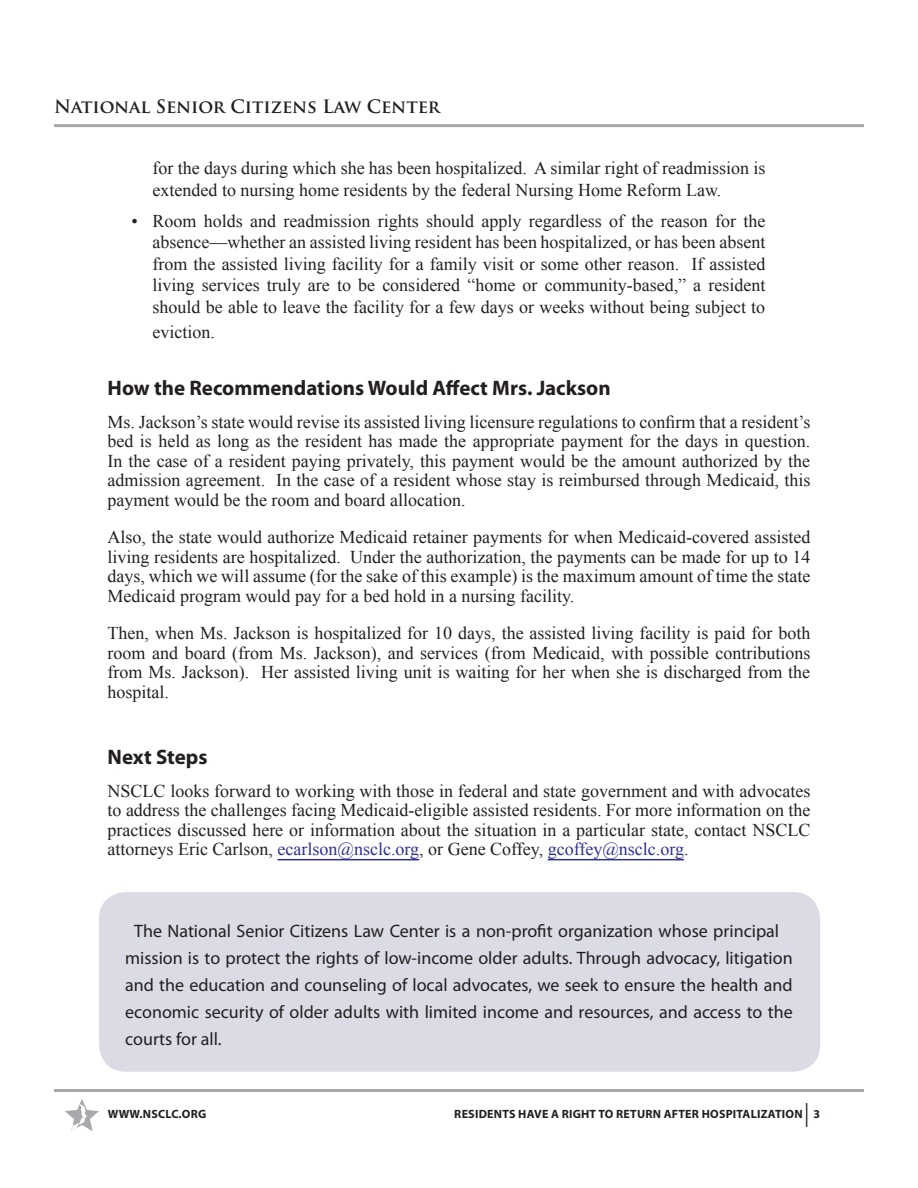
<style>
.page{position:relative;width:918px;height:1188px;background:#fff}
.page>*{position:absolute;margin:0;border:0;box-sizing:border-box;transform-origin:0 0}
.Subhead_1{font:700 21px "Myriad Pro";color:#231f20}
.Body{font:18px/19.5px "Times New Roman";color:#231f20;text-align:justify}
.Body_Bulleted_List{font:18px/21.6px "Times New Roman";color:#231f20;text-align:justify}
.Body-2{font:18px/27px "Myriad Pro";color:#231f20}
.footnote{font:18px/21.6px "Times New Roman";color:#231f20}
.t1{font:700 18px "Trajan Pro";color:#231f20}
.t2{font:700 12px "Myriad Pro";letter-spacing:.15em;color:#231f20}
.t3{font:700 12px "Myriad Pro";letter-spacing:.02em;color:#231f20}
.s1{color:#2e3092}
.s2{font-size:24px}
</style>
<div class="page">
<hr style="left:54px;top:124px;width:810px;height:3px;background:#a8a9ad">
<hr style="left:54px;top:1089px;width:810px;height:3px;background:#a8a9ad">
<svg style="left:65px;top:1099px;width:34px;height:32px"></svg>
<hr style="left:278px;top:859px;width:141px;height:1px;background:#2e3092">
<hr style="left:548px;top:859px;width:136px;height:1px;background:#2e3092">
<div style="left:99px;top:892px;width:721px;height:180px;background:#dadbe4;border-radius:27px"></div>
<p class="t1" style="left:54px;top:95px;width:388px">National Senior Citizens Law Center</p>
<p class="footnote" style="left:153px;top:157px;width:614px">for the days during which she has been hospitalized. A similar right of readmission is extended to nursing home residents by the federal Nursing Home Reform Law.</p>
<p class="Body_Bulleted_List" style="left:153px;top:210px;width:614px;text-indent:-21px">• Room holds and readmission rights should apply regardless of the reason for the absence—whether an assisted living resident has been hospitalized, or has been absent from the assisted living facility for a family visit or some other reason. If assisted living services truly are to be considered “home or community-based,” a resident should be able to leave the facility for a few days or weeks without being subject to</p>
<p class="Body_Bulleted_List" style="left:153px;top:321px;width:64px">eviction.</p>
<p class="Subhead_1" style="left:108px;top:374px;width:505px">How the Recommendations Would Affect Mrs. Jackson</p>
<p class="Body" style="left:108px;top:412px;width:704px">Ms. Jackson’s state would revise its assisted living licensure regulations to confirm that a resident’s bed is held as long as the resident has made the appropriate payment for the days in question.<br>In the case of a resident paying privately, this payment would be the amount authorized by the admission agreement. In the case of a resident whose stay is reimbursed through Medicaid, this payment would be the room and board allocation.</p>
<p class="Body" style="left:108px;top:527px;width:704px">Also, the state would authorize Medicaid retainer payments for when Medicaid-covered assisted living residents are hospitalized. Under the authorization, the payments can be made for up to 14 days, which we will assume (for the sake of this example) is the maximum amount of time the state Medicaid program would pay for a bed hold in a nursing facility.</p>
<p class="Body" style="left:108px;top:623px;width:704px">Then, when Ms. Jackson is hospitalized for 10 days, the assisted living facility is paid for both room and board (from Ms. Jackson), and services (from Medicaid, with possible contributions from Ms. Jackson). Her assisted living unit is waiting for her when she is discharged from the hospital.</p>
<p class="Subhead_1" style="left:108px;top:743px;width:101px">Next Steps</p>
<p class="Body" style="left:108px;top:781px;width:704px">NSCLC looks forward to working with those in federal and state government and with advocates to address the challenges facing Medicaid-eligible assisted residents. For more information on the practices discussed here or information about the situation in a particular state, contact NSCLC attorneys Eric Carlson, <span class="s1">ecarlson@nsclc.org</span>, or Gene Coffey, <span class="s1">gcoffey@nsclc.org</span>.</p>
<p class="Body-2" style="left:125px;top:917px;width:669px;text-indent:9px">The National Senior Citizens Law Center is a non-profit organization whose principal mission is to protect the rights of low-income older adults. Through advocacy, litigation and the education and counseling of local advocates, we seek to ensure the health and economic security of older adults with limited income and resources, and access to the courts for all.</p>
<p class="t3" style="left:108px;top:1106px;width:99px">WWW.NSCLC.ORG</p>
<p class="t2" style="left:454px;top:1106px;width:232px">Residents have a right to return after</p>
<p class="t3" style="left:702px;top:1106px;width:120px">hospitalization <span class="s2">|</span> 3</p>
</div>
